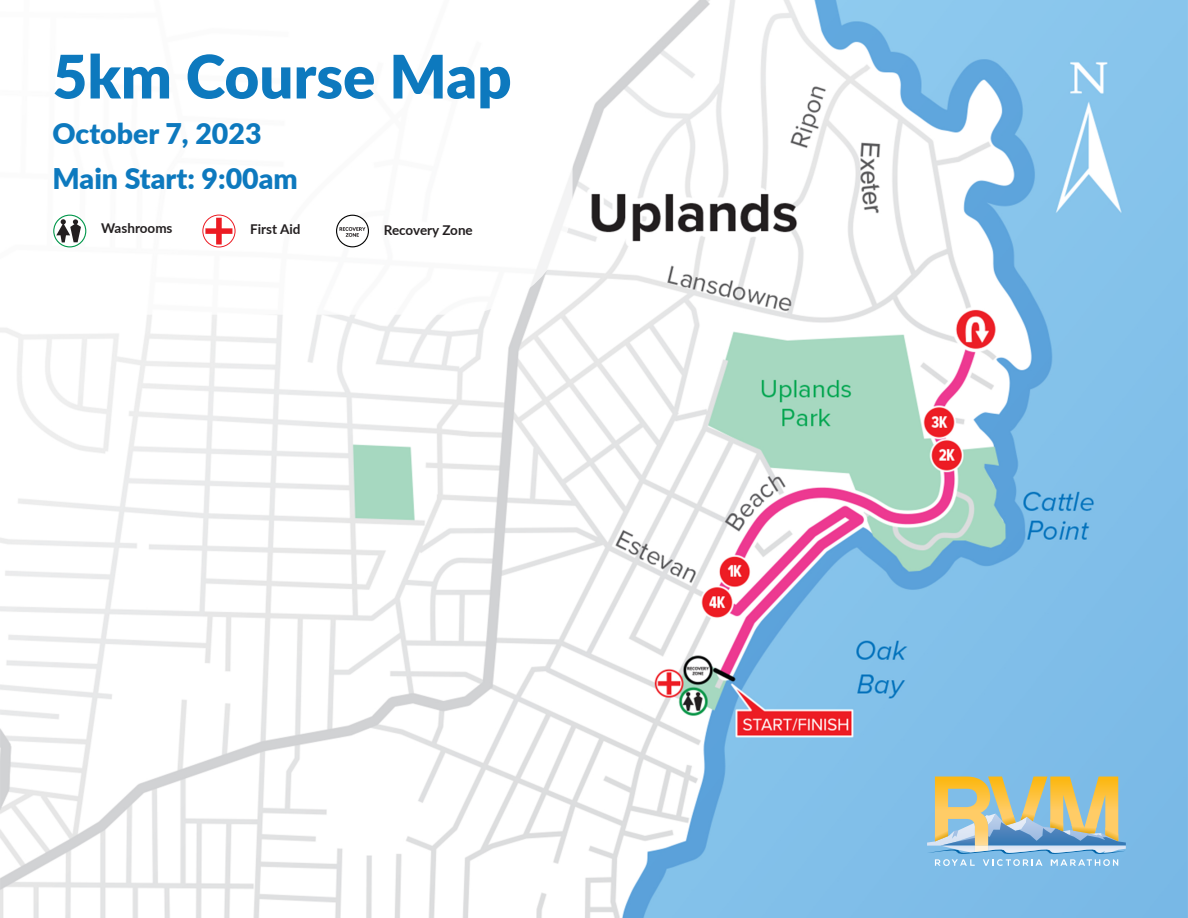
<style>
.page{position:relative;width:1188px;height:918px;background:#fff}
.page>*{position:absolute;margin:0;border:0;box-sizing:border-box;transform-origin:0 0}
.t1{font:900 60px "Lato";color:#0d79be}
.t2{font:900 28.5px/45px "Lato";color:#0d79be}
.t3{font:700 13.5px "Lato";color:#231f20}
</style>
<div class="page">
<img style="left:0;top:0;width:1188px;height:918px">
<svg style="left:0;top:0;width:573px;height:315px"></svg>
<svg style="left:54px;top:215px;width:32px;height:32px"></svg>
<div style="left:53px;top:215px;width:33px;height:32px;border:1px solid #00974a;border-radius:50%"></div>
<svg style="left:56px;top:219px;width:25px;height:23px"></svg>
<svg style="left:203px;top:215px;width:32px;height:32px"></svg>
<div style="left:202px;top:215px;width:33px;height:32px;border:1px solid #ec1c24;border-radius:50%"></div>
<svg style="left:205px;top:218px;width:27px;height:27px"></svg>
<div style="left:337px;top:215px;width:31px;height:32px;background:#fff;border-radius:50%"></div>
<div style="left:336px;top:215px;width:33px;height:32px;border:1px solid #000;border-radius:50%"></div>
<svg style="left:340px;top:227px;width:26px;height:10px"></svg>
<svg style="left:927px;top:777px;width:199px;height:89px;background:#afbdac"></svg>
<h1 class="t1" style="left:53px;top:31px;width:461px">5km Course Map</h1>
<p class="t2" style="left:53px;top:109px;width:247px">October 7, 2023<br>Main Start: 9:00am</p>
<p class="t3" style="left:101px;top:219px;width:73px">Washrooms</p>
<p class="t3" style="left:250px;top:220px;width:52px">First Aid</p>
<p class="t3" style="left:384px;top:220px;width:91px">Recovery Zone</p>
</div>
